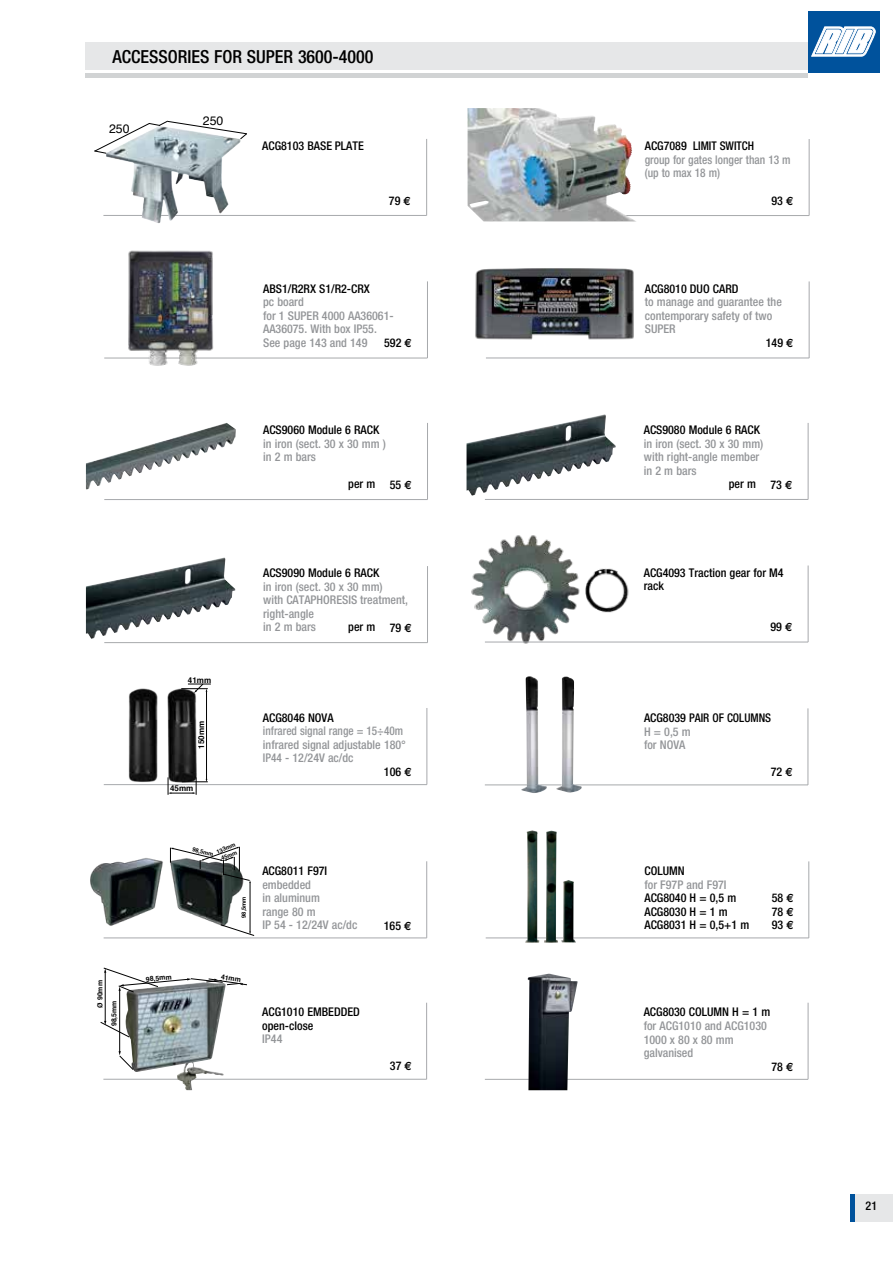
<style>
.page{position:relative;width:893px;height:1263px;background:#fff}
.page>*{position:absolute;margin:0;border:0;box-sizing:border-box;transform-origin:0 0}
.t1{font:500 condensed 18px "Helvetica Neue";color:#000}
.t2{font:12.3px "Helvetica";color:#000}
.t3{font:500 condensed 12px/13.5px "Helvetica Neue";color:#939598}
.t4{font:500 condensed 12px/13.5px "Helvetica Neue";color:#000}
.t5{font:500 condensed 12px/13.5px "Helvetica Neue";color:#939598;scale:.94 1}
.t6{font:500 condensed 12px/13.5px "Helvetica Neue";color:#939598;scale:.95 1}
.t7{font:700 8.1px "Helvetica";color:#000}
.t8{font:700 6.9px "Helvetica";color:#000}
.t9{font:700 5.85px "Helvetica";color:#000}
.s1{font-family:"Euro Sans";font-weight:700;font-stretch:normal}
</style>
<div class="page">
<img style="left:467px;top:414px;width:149px;height:82px">
<hr style="left:485px;top:499px;width:323px;height:1px;background:#a7a9ac">
<hr style="left:808px;top:423px;width:1px;height:76px;background:#a7a9ac">
<img style="left:86px;top:423px;width:150px;height:66px">
<hr style="left:104px;top:499px;width:324px;height:1px;background:#a7a9ac">
<hr style="left:427px;top:423px;width:1px;height:76px;background:#a7a9ac">
<hr style="left:486px;top:215px;width:323px;height:1px;background:#a7a9ac">
<hr style="left:809px;top:139px;width:1px;height:77px;background:#a7a9ac">
<img style="left:471px;top:535px;width:166px;height:109px">
<hr style="left:485px;top:642px;width:323px;height:1px;background:#a7a9ac">
<hr style="left:808px;top:565px;width:1px;height:77px;background:#a7a9ac">
<hr style="left:103px;top:215px;width:324px;height:1px;background:#a7a9ac">
<hr style="left:426px;top:139px;width:1px;height:76px;background:#a7a9ac">
<img style="left:86px;top:557px;width:150px;height:82px">
<hr style="left:104px;top:642px;width:324px;height:1px;background:#a7a9ac">
<hr style="left:427px;top:566px;width:1px;height:77px;background:#a7a9ac">
<div style="left:85px;top:43px;width:722px;height:27px;background:#e6e7e8"></div>
<hr style="left:85px;top:73px;width:722px;height:4px;background:#d1d3d4">
<hr style="left:104px;top:358px;width:323px;height:1px;background:#a7a9ac">
<hr style="left:427px;top:281px;width:1px;height:77px;background:#a7a9ac">
<div style="left:855px;top:1194px;width:38px;height:28px;background:#e6e7e8"></div>
<hr style="left:850px;top:1194px;width:4px;height:28px;background:#00529c">
<img style="left:468px;top:108px;width:167px;height:113px">
<img style="left:106px;top:154px;width:123px;height:69px">
<svg style="left:94px;top:120px;width:153px;height:34px"></svg>
<img style="left:122px;top:250px;width:97px;height:116px">
<div style="left:808px;top:11px;width:71px;height:62px;background:#00529c"></div>
<svg style="left:812px;top:27px;width:63px;height:29px;background:#bdd2e5"></svg>
<hr style="left:104px;top:784px;width:323px;height:1px;background:#a7a9ac">
<hr style="left:426px;top:708px;width:1px;height:76px;background:#a7a9ac">
<img style="left:128px;top:688px;width:69px;height:96px">
<hr style="left:206px;top:691px;width:1px;height:88px;background:#000">
<svg style="left:181px;top:684px;width:30px;height:9px"></svg>
<svg style="left:168px;top:777px;width:40px;height:18px"></svg>
<hr style="left:485px;top:784px;width:323px;height:1px;background:#a7a9ac">
<hr style="left:808px;top:708px;width:1px;height:77px;background:#a7a9ac">
<img style="left:521px;top:676px;width:61px;height:117px">
<hr style="left:486px;top:937px;width:323px;height:1px;background:#a7a9ac">
<hr style="left:808px;top:861px;width:1px;height:77px;background:#a7a9ac">
<img style="left:525px;top:830px;width:51px;height:113px">
<img style="left:90px;top:858px;width:154px;height:68px">
<hr style="left:250px;top:882px;width:1px;height:50px;background:#000">
<svg style="left:220px;top:924px;width:34px;height:12px"></svg>
<svg style="left:170px;top:847px;width:81px;height:36px"></svg>
<hr style="left:104px;top:937px;width:323px;height:1px;background:#a7a9ac">
<hr style="left:426px;top:861px;width:1px;height:77px;background:#a7a9ac">
<hr style="left:103px;top:1079px;width:324px;height:1px;background:#a7a9ac">
<hr style="left:426px;top:1003px;width:1px;height:76px;background:#a7a9ac">
<hr style="left:485px;top:1079px;width:323px;height:1px;background:#a7a9ac">
<hr style="left:486px;top:358px;width:323px;height:1px;background:#a7a9ac">
<hr style="left:809px;top:281px;width:1px;height:77px;background:#a7a9ac">
<img style="left:475px;top:268px;width:159px;height:72px">
<hr style="left:808px;top:1003px;width:1px;height:76px;background:#a7a9ac">
<img style="left:528px;top:974px;width:50px;height:116px">
<img style="left:125px;top:992px;width:101px;height:98px">
<hr style="left:119px;top:990px;width:1px;height:62px;background:#000">
<svg style="left:119px;top:1051px;width:15px;height:19px"></svg>
<hr style="left:105px;top:972px;width:1px;height:50px;background:#000">
<svg style="left:100px;top:1021px;width:30px;height:16px"></svg>
<svg style="left:103px;top:967px;width:144px;height:25px"></svg>
<h1 class="t1" style="left:112px;top:46px;width:263px">ACCESSORIES FOR SUPER 3600-4000</h1>
<p class="t2" style="left:109px;top:119px;width:22px">250</p>
<p class="t2" style="left:203px;top:111px;width:22px">250</p>
<p class="t4" style="left:262px;top:139px;width:103px">ACG8103 BASE PLATE</p>
<p class="t4" style="left:645px;top:139px;width:111px">ACG7089 LIMIT SWITCH</p>
<p class="t6" style="left:645px;top:153px;width:155px">group for gates longer than 13 m (up to max 18 m)</p>
<p class="t4" style="left:389px;top:194px;width:23px">79 <span class="s1">€</span></p>
<p class="t4" style="left:771px;top:194px;width:23px">93 <span class="s1">€</span></p>
<p class="t4" style="left:645px;top:282px;width:95px">ACG8010 DUO CARD</p>
<p class="t3" style="left:645px;top:295px;width:139px">to manage and guarantee the contemporary safety of two<br>SUPER</p>
<p class="t4" style="left:263px;top:282px;width:108px">ABS1/R2RX S1/R2-CRX</p>
<p class="t3" style="left:263px;top:295px;width:132px">pc board<br>for 1 SUPER 4000 AA36061-<br>AA36075. With box IP55.<br>See page 143 and 149</p>
<p class="t4" style="left:384px;top:336px;width:29px">592 <span class="s1">€</span></p>
<p class="t4" style="left:766px;top:335px;width:29px">149 <span class="s1">€</span></p>
<p class="t4" style="left:644px;top:423px;width:118px">ACS9080 Module 6 RACK</p>
<p class="t3" style="left:644px;top:436px;width:121px">in iron (sect. 30 x 30 mm) with right-angle member in 2 m bars</p>
<p class="t4" style="left:729px;top:477px;width:29px">per m</p>
<p class="t4" style="left:263px;top:423px;width:118px">ACS9060 Module 6 RACK</p>
<p class="t3" style="left:263px;top:437px;width:124px">in iron (sect. 30 x 30 mm ) in 2 m bars</p>
<p class="t4" style="left:348px;top:477px;width:29px">per m</p>
<p class="t4" style="left:390px;top:478px;width:23px">55 <span class="s1">€</span></p>
<p class="t4" style="left:770px;top:478px;width:23px">73 <span class="s1">€</span></p>
<p class="t8" style="left:94px;top:1008px;width:29px;rotate:-90deg">Ø 90mm</p>
<p class="t8" style="left:108px;top:1026px;width:27px;rotate:-90deg">98,5mm</p>
<p class="t7" style="left:188px;top:673px;width:25px">41mm</p>
<p class="t7" style="left:194px;top:749px;width:29px;rotate:-90deg">150mm</p>
<p class="t7" style="left:170px;top:781px;width:25px">45mm</p>
<p class="t4" style="left:644px;top:566px;width:141px">ACG4093 Traction gear for M4 rack</p>
<p class="t4" style="left:263px;top:566px;width:118px">ACS9090 Module 6 RACK</p>
<p class="t3" style="left:263px;top:580px;width:146px">in iron (sect. 30 x 30 mm)<br>with CATAPHORESIS treatment, right-angle<br>in 2 m bars</p>
<p class="t4" style="left:390px;top:621px;width:23px">79 <span class="s1">€</span></p>
<p class="t4" style="left:770px;top:620px;width:23px">99 <span class="s1">€</span></p>
<p class="t4" style="left:348px;top:620px;width:29px">per m</p>
<p class="t4" style="left:263px;top:710px;width:72px">ACG8046 NOVA</p>
<p class="t5" style="left:263px;top:724px;width:154px">infrared signal range = 15÷40m infrared signal adjustable 180°<br>IP44 - 12/24V ac/dc</p>
<p class="t4" style="left:644px;top:711px;width:129px">ACG8039 PAIR OF COLUMNS</p>
<p class="t3" style="left:644px;top:724px;width:48px">H = 0,5 m for NOVA</p>
<p class="t4" style="left:384px;top:765px;width:29px">106 <span class="s1">€</span></p>
<p class="t4" style="left:771px;top:765px;width:23px">72 <span class="s1">€</span></p>
<p class="t8" style="left:145px;top:973px;width:27px;rotate:-6deg">98,5mm</p>
<p class="t9" style="left:194px;top:844px;width:23px;rotate:14deg">98,5mm</p>
<p class="t9" style="left:215px;top:847px;width:21px;rotate:-21deg">133mm</p>
<p class="t9" style="left:220px;top:853px;width:18px;rotate:-21deg">45mm</p>
<p class="t9" style="left:239px;top:918px;width:23px;rotate:-90deg">98,5mm</p>
<p class="t4" style="left:262px;top:864px;width:66px">ACG8011 F97I</p>
<p class="t3" style="left:262px;top:877px;width:96px">embedded<br>in aluminum<br>range 80 m<br>IP 54 - 12/24V ac/dc</p>
<p class="t8" style="left:222px;top:970px;width:22px;rotate:10deg">41mm</p>
<p class="t4" style="left:262px;top:1005px;width:99px">ACG1010 EMBEDDED open-close</p>
<p class="t3" style="left:262px;top:1032px;width:22px">IP44</p>
<p class="t4" style="left:644px;top:864px;width:42px">COLUMN</p>
<p class="t3" style="left:644px;top:877px;width:84px">for F97P and F97I</p>
<p class="t4" style="left:644px;top:891px;width:106px">ACG8040 H = 0,5 m<br>ACG8030 H = 1 m<br>ACG8031 H = 0,5+1 m</p>
<p class="t4" style="left:772px;top:891px;width:23px">58 <span class="s1">€<br></span>78 <span class="s1">€</span></p>
<p class="t4" style="left:384px;top:919px;width:29px">165 <span class="s1">€</span></p>
<p class="t4" style="left:772px;top:918px;width:23px">93 <span class="s1">€</span></p>
<p class="t4" style="left:644px;top:1005px;width:128px">ACG8030 COLUMN H = 1 m</p>
<p class="t3" style="left:644px;top:1019px;width:125px">for ACG1010 and ACG1030<br>1000 x 80 x 80 mm galvanised</p>
<p class="t4" style="left:390px;top:1059px;width:23px">37 <span class="s1">€</span></p>
<p class="t4" style="left:771px;top:1059px;width:23px">78 <span class="s1">€</span></p>
<p class="t4" style="left:866px;top:1199px;width:13px">21</p>
</div>
